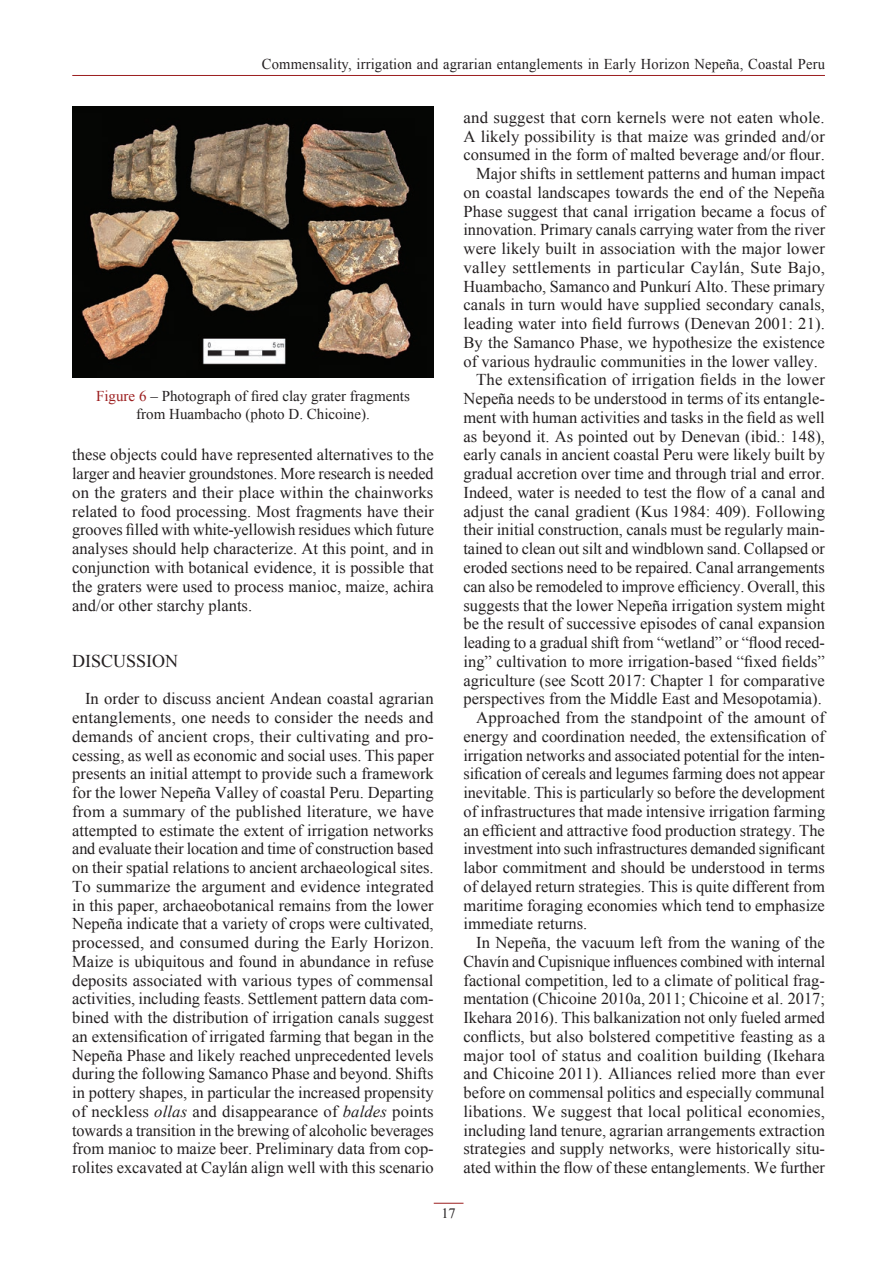
<style>
.page{position:relative;width:893px;height:1263px;background:#fff}
.page>*{position:absolute;margin:0;border:0;box-sizing:border-box;transform-origin:0 0}
.T_a{font:18px "Times New Roman";color:#231f20}
.txt_Normal{font:16.5px/18.8px "Times New Roman";color:#231f20;text-align:justify}
.txt_Normal_sa{font:16.5px/18.8px "Times New Roman";color:#231f20;text-align:justify}
.titre_figure{font:15px/18px "Times New Roman";letter-spacing:.01em;color:#231f20;text-align:center}
.t1{font:14.25px "Times New Roman";color:#231f20}
.s1{color:#9c1e1f}
.s2{font-style:italic}
</style>
<div class="page">
<hr style="left:72px;top:75px;width:753px;height:1px;background:#9c1e1f">
<svg style="left:434px;top:1203px;width:29px;height:1px"></svg>
<img style="left:72px;top:106px;width:362px;height:271px">
<p class="titre_figure" style="left:262px;top:55px;width:564px">Commensality, irrigation and agrarian entanglements in Early Horizon Nepeña, Coastal Peru</p>
<p class="titre_figure" style="left:96px;top:386px;width:315px"><span class="s1">Figure 6</span> – Photograph of fired clay grater fragments from Huambacho (photo D. Chicoine).</p>
<p class="txt_Normal" style="left:72px;top:445px;width:363px">these objects could have represented alternatives to the larger and heavier groundstones. More research is needed on the graters and their place within the chainworks related to food processing. Most fragments have their grooves filled with white-yellowish residues which future analyses should help characterize. At this point, and in conjunction with botanical evidence, it is possible that the graters were used to process manioc, maize, achira and/or other starchy plants.</p>
<p class="T_a" style="left:72px;top:649px;width:108px">DISCUSSION</p>
<p class="txt_Normal_sa" style="left:72px;top:689px;width:363px;text-indent:13px">In order to discuss ancient Andean coastal agrarian entanglements, one needs to consider the needs and demands of ancient crops, their cultivating and pro&shy;cessing, as well as economic and social uses. This paper presents an initial attempt to provide such a framework for the lower Nepeña Valley of coastal Peru. Departing from a summary of the published literature, we have attempted to estimate the extent of irrigation networks and evaluate their location and time of construction based on their spatial relations to ancient archaeological sites.<br>To summarize the argument and evidence integrated in this paper, archaeobotanical remains from the lower Nepeña indicate that a variety of crops were cultivated, processed, and consumed during the Early Horizon.<br>Maize is ubiquitous and found in abundance in refuse deposits associated with various types of commensal activities, including feasts. Settlement pattern data com&shy;bined with the distribution of irrigation canals suggest an extensification of irrigated farming that began in the Nepeña Phase and likely reached unprecedented levels during the following Samanco Phase and beyond. Shifts in pottery shapes, in particular the increased propensity of neckless <span class="s2">ollas</span> and disappearance of <span class="s2">baldes</span> points towards a transition in the brewing of alcoholic beverages from manioc to maize beer. Preliminary data from cop&shy;rolites excavated at Caylán align well with this scenario</p>
<p class="txt_Normal_sa" style="left:463px;top:108px;width:363px">and suggest that corn kernels were not eaten whole.<br>A likely possibility is that maize was grinded and/or consumed in the form of malted beverage and/or flour.</p>
<p class="txt_Normal" style="left:463px;top:164px;width:363px;text-indent:13px">Major shifts in settlement patterns and human impact on coastal landscapes towards the end of the Nepeña Phase suggest that canal irrigation became a focus of innovation. Primary canals carrying water from the river were likely built in association with the major lower valley settlements in particular Caylán, Sute Bajo, Huambacho, Samanco and Punkurí Alto. These primary canals in turn would have supplied secondary canals, leading water into field furrows (Denevan 2001: 21).<br>By the Samanco Phase, we hypothesize the existence of various hydraulic communities in the lower valley.</p>
<p class="txt_Normal" style="left:463px;top:370px;width:363px;text-indent:13px">The extensification of irrigation fields in the lower Nepeña needs to be understood in terms of its entangle&shy;ment with human activities and tasks in the field as well as beyond it. As pointed out by Denevan (ibid.: 148), early canals in ancient coastal Peru were likely built by gradual accretion over time and through trial and error.<br>Indeed, water is needed to test the flow of a canal and adjust the canal gradient (Kus 1984: 409). Following their initial construction, canals must be regularly main&shy;tained to clean out silt and windblown sand. Collapsed or eroded sections need to be repaired. Canal arrangements can also be remodeled to improve efficiency. Overall, this suggests that the lower Nepeña irrigation system might be the result of successive episodes of canal expansion leading to a gradual shift from “wetland” or “flood reced&shy;ing” cultivation to more irrigation-based “fixed fields” agriculture (see Scott 2017: Chapter 1 for comparative perspectives from the Middle East and Mesopotamia).</p>
<p class="txt_Normal" style="left:463px;top:708px;width:363px;text-indent:13px">Approached from the standpoint of the amount of energy and coordination needed, the extensification of irrigation networks and associated potential for the inten&shy;sification of cereals and legumes farming does not appear inevitable. This is particularly so before the development of infrastructures that made intensive irrigation farming an efficient and attractive food production strategy. The investment into such infrastructures demanded significant labor commitment and should be understood in terms of delayed return strategies. This is quite different from maritime foraging economies which tend to emphasize immediate returns.</p>
<p class="txt_Normal" style="left:463px;top:933px;width:363px;text-indent:13px">In Nepeña, the vacuum left from the waning of the Chavín and Cupisnique influences combined with internal factional competition, led to a climate of political frag&shy;mentation (Chicoine 2010a, 2011; Chicoine et al. 2017; Ikehara 2016). This balkanization not only fueled armed conflicts, but also bolstered competitive feasting as a major tool of status and coalition building (Ikehara and Chicoine 2011). Alliances relied more than ever before on commensal politics and especially communal libations. We suggest that local political economies, including land tenure, agrarian arrangements extraction strategies and supply networks, were historically situ&shy;ated within the flow of these entanglements. We further</p>
<p class="t1" style="left:441px;top:1204px;width:16px">17</p>
</div>
